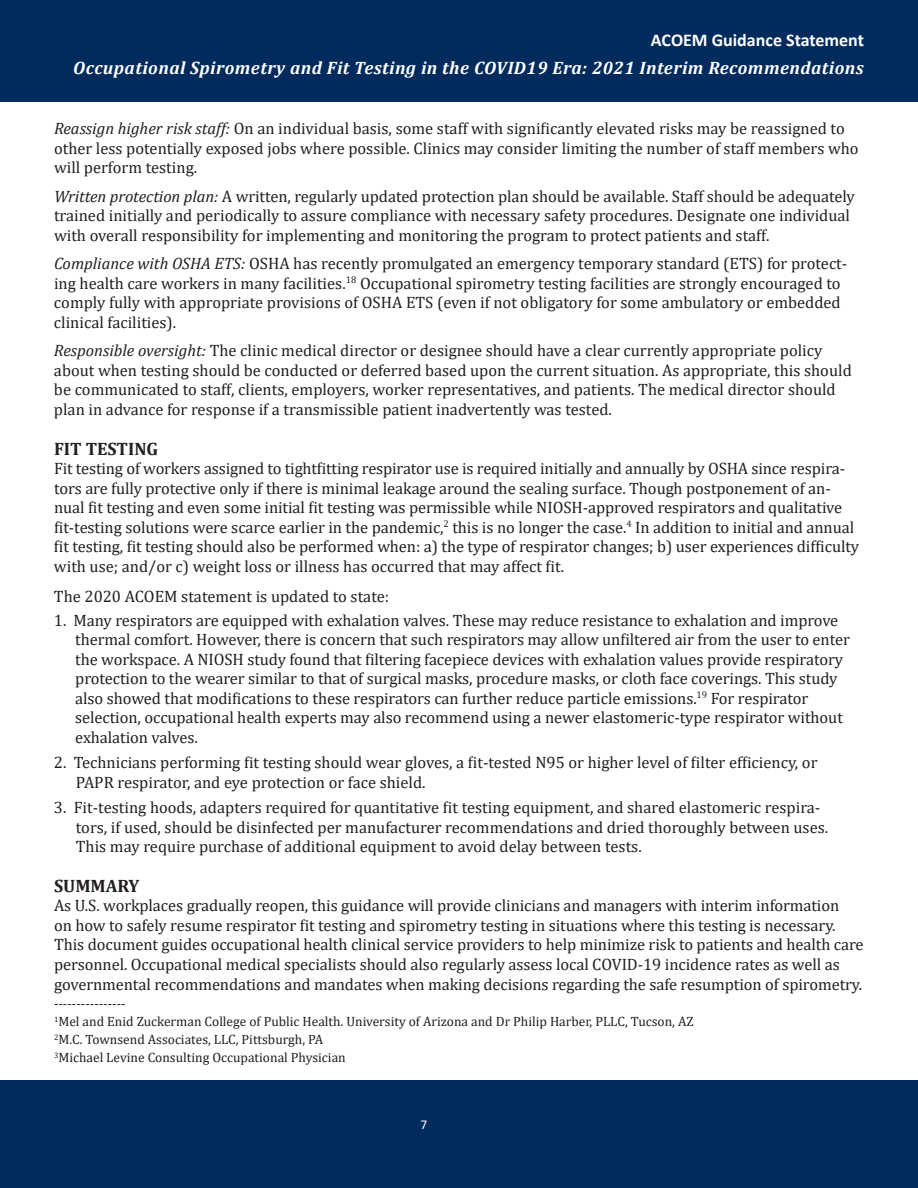
<style>
.page{position:relative;width:918px;height:1188px;background:#fff}
.page>*{position:absolute;margin:0;border:0;box-sizing:border-box;transform-origin:0 0}
.t1{font:italic 700 18px "Cambria";letter-spacing:.025em;color:#fff}
.t2{font:700 18px "Calibri";color:#fff}
.t3{font:700 18px "Cambria";color:#231f20}
.t4{font:16.5px/19.5px "Cambria";letter-spacing:-.005em;color:#231f20}
.t5{font:13.5px/18px "Cambria";color:#231f20}
.t6{font:13.5px "Calibri";color:#fff}
.s1{font-style:italic}
</style>
<div class="page">
<div style="left:0;top:1080px;width:918px;height:108px;background:#002b5c"></div>
<div style="left:0;top:0;width:918px;height:102px;background:#002b5c"></div>
<p class="t2" style="left:651px;top:27px;width:215px">ACOEM Guidance Statement</p>
<p class="t1" style="left:73px;top:55px;width:792px">Occupational Spirometry and Fit Testing in the COVID19 Era: 2021 Interim Recommendations</p>
<p class="t4" style="left:54px;top:119px;width:806px"><span class="s1">Reassign higher risk staff:</span> On an individual basis, some staff with significantly elevated risks may be reassigned to other less potentially exposed jobs where possible. Clinics may consider limiting the number of staff members who will perform testing.</p>
<p class="t4" style="left:54px;top:186px;width:802px"><span class="s1">Written protection plan:</span> A written, regularly updated protection plan should be available. Staff should be adequately trained initially and periodically to assure compliance with necessary safety procedures. Designate one individual with overall responsibility for implementing and monitoring the program to protect patients and staff.</p>
<p class="t4" style="left:54px;top:254px;width:795px"><span class="s1">Compliance with OSHA ETS:</span> OSHA has recently promulgated an emergency temporary standard (ETS) for protect&shy;ing health care workers in many facilities.<sup>18</sup> Occupational spirometry testing facilities are strongly encouraged to comply fully with appropriate provisions of OSHA ETS (even if not obligatory for some ambulatory or embedded clinical facilities).</p>
<p class="t4" style="left:54px;top:341px;width:799px"><span class="s1">Responsible oversight:</span> The clinic medical director or designee should have a clear currently appropriate policy about when testing should be conducted or deferred based upon the current situation. As appropriate, this should be communicated to staff, clients, employers, worker representatives, and patients. The medical director should plan in advance for response if a transmissible patient inadvertently was tested.</p>
<p class="t3" style="left:54px;top:436px;width:106px">FIT TESTING</p>
<p class="t4" style="left:54px;top:459px;width:807px">Fit testing of workers assigned to tightfitting respirator use is required initially and annually by OSHA since respira&shy;tors are fully protective only if there is minimal leakage around the sealing surface. Though postponement of an&shy;nual fit testing and even some initial fit testing was permissible while NIOSH-approved respirators and qualitative fit-testing solutions were scarce earlier in the pandemic,<sup>2</sup> this is no longer the case.<sup>4</sup> In addition to initial and annual fit testing, fit testing should also be performed when: a) the type of respirator changes; b) user experiences difficulty with use; and/or c) weight loss or illness has occurred that may affect fit.</p>
<p class="t4" style="left:54px;top:586px;width:337px">The 2020 ACOEM statement is updated to state:</p>
<p class="t4" style="left:75px;top:610px;width:776px;text-indent:-21px">1. Many respirators are equipped with exhalation valves. These may reduce resistance to exhalation and improve thermal comfort. However, there is concern that such respirators may allow unfiltered air from the user to enter the workspace. A NIOSH study found that filtering facepiece devices with exhalation values provide respiratory protection to the wearer similar to that of surgical masks, procedure masks, or cloth face coverings. This study also showed that modifications to these respirators can further reduce particle emissions.<sup>19</sup> For respirator selection, occupational health experts may also recommend using a newer elastomeric-type respirator without exhalation valves.</p>
<p class="t4" style="left:76px;top:753px;width:743px;text-indent:-22px">2. Technicians performing fit testing should wear gloves, a fit-tested N95 or higher level of filter efficiency, or<br>PAPR respirator, and eye protection or face shield.</p>
<p class="t4" style="left:76px;top:798px;width:754px;text-indent:-22px">3. Fit-testing hoods, adapters required for quantitative fit testing equipment, and shared elastomeric respira&shy;tors, if used, should be disinfected per manufacturer recommendations and dried thoroughly between uses.<br>This may require purchase of additional equipment to avoid delay between tests.</p>
<p class="t3" style="left:54px;top:873px;width:87px">SUMMARY</p>
<p class="t4" style="left:54px;top:896px;width:811px">As U.S. workplaces gradually reopen, this guidance will provide clinicians and managers with interim information<br>on how to safely resume respirator fit testing and spirometry testing in situations where this testing is necessary.<br>This document guides occupational health clinical service providers to help minimize risk to patients and health care personnel. Occupational medical specialists should also regularly assess local COVID-19 incidence rates as well as governmental recommendations and mandates when making decisions regarding the safe resumption of spirometry.</p>
<p class="t5" style="left:54px;top:994px;width:641px">----------------<br><sup>1</sup>Mel and Enid Zuckerman College of Public Health. University of Arizona and Dr Philip Harber, PLLC, Tucson, AZ <sup>2</sup>M.C. Townsend Associates, LLC, Pittsburgh, PA<br><sup>3</sup>Michael Levine Consulting Occupational Physician</p>
<p class="t6" style="left:420px;top:1115px;width:8px">7</p>
</div>
